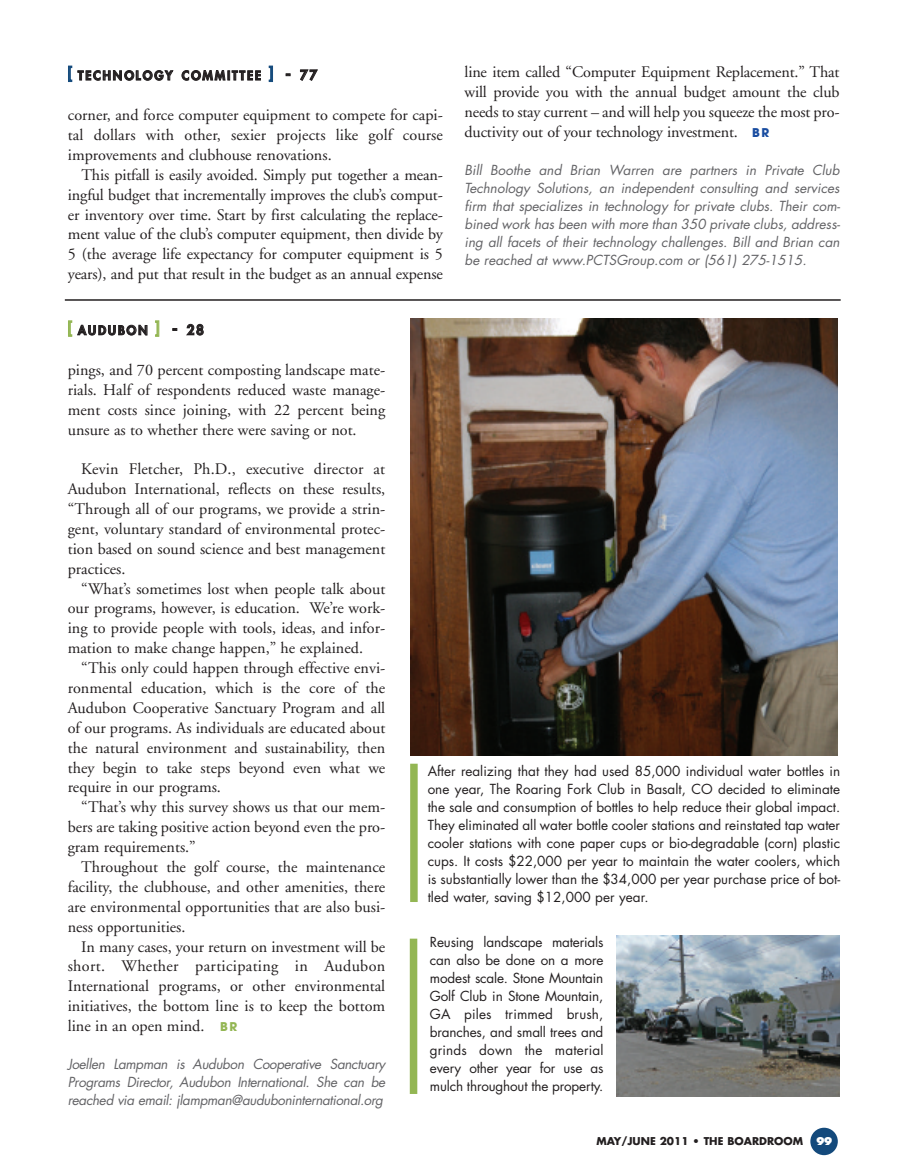
<style>
.page{position:relative;width:905px;height:1175px;background:#fff}
.page>*{position:absolute;margin:0;border:0;box-sizing:border-box;transform-origin:0 0}
.t1{font:16.2px/20px "Adobe Garamond";color:#231f20;text-align:justify}
.t2{font:13.5px/18px "Futura";color:#231f20;text-align:justify}
.t3{font:italic 13.5px/18px "Futura";letter-spacing:-.01em;color:#636366;text-align:justify}
.t4{font:800 12.3px "Futura";letter-spacing:.155em;color:#231f20}
.t5{font:700 10.5px "Futura";color:#231f20}
.s1{font-size:16.5px;color:#144a7c}
.s2{font-size:16.5px}
.s3{font-size:13.5px}
.s4{font-size:16.5px;color:#93b653}
.s5{font-family:"Avant Garde";font-weight:700;font-size:12px;color:#184ca0}
.s6{font-family:"Avant Garde";font-weight:700;font-size:12px;color:#93b653}
.s7{font-weight:800;color:#fff}
</style>
<div class="page">
<div style="left:810px;top:1127px;width:27px;height:28px;background:#144a7c;border-radius:50%"></div>
<hr style="left:65px;top:299px;width:775px;height:2px;background:#231f20">
<img style="left:411px;top:318px;width:426px;height:437px">
<img style="left:616px;top:935px;width:223px;height:162px">
<div style="left:410px;top:763px;width:7px;height:139px;background:#93b653"></div>
<div style="left:410px;top:938px;width:7px;height:156px;background:#93b653"></div>
<p class="t4" style="left:68px;top:70px;width:251px"><span class="s1">[</span> TECHNOLOGY COMMITTEE <span class="s1">]</span> <span class="s2">-</span> <span class="s3">77</span></p>
<p class="t1" style="left:68px;top:106px;width:376px">corner, and force computer equipment to compete for capi&shy;tal dollars with other, sexier projects like golf course improvements and clubhouse renovations.</p>
<p class="t1" style="left:68px;top:166px;width:376px;text-indent:14px">This pitfall is easily avoided. Simply put together a mean&shy;ingful budget that incrementally improves the club’s comput&shy;er inventory over time. Start by first calculating the replace&shy;ment value of the club’s computer equipment, then divide by 5 (the average life expectancy for computer equipment is 5 years), and put that result in the budget as an annual expense</p>
<p class="t4" style="left:68px;top:324px;width:138px"><span class="s4">[</span> AUDUBON <span class="s4">]</span> <span class="s2">-</span> <span class="s3">28</span></p>
<p class="t1" style="left:464px;top:64px;width:376px">line item called “Computer Equipment Replacement.” That will provide you with the annual budget amount the club needs to stay current – and will help you squeeze the most pro&shy;ductivity out of your technology investment. <span class="s5">BR</span></p>
<p class="t3" style="left:464px;top:162px;width:377px">Bill Boothe and Brian Warren are partners in Private Club Technology Solutions, an independent consulting and services firm that specializes in technology for private clubs. Their com&shy;bined work has been with more than 350 private clubs, address&shy;ing all facets of their technology challenges. Bill and Brian can be reached at www.PCTSGroup.com or (561) 275-1515.</p>
<p class="t1" style="left:68px;top:361px;width:319px">pings, and 70 percent composting landscape mate&shy;rials. Half of respondents reduced waste manage&shy;ment costs since joining, with 22 percent being unsure as to whether there were saving or not.</p>
<p class="t1" style="left:68px;top:460px;width:319px;text-indent:14px">Kevin Fletcher, Ph.D., executive director at Audubon International, reflects on these results, “Through all of our programs, we provide a strin&shy;gent, voluntary standard of environmental protec&shy;tion based on sound science and best management practices.</p>
<p class="t1" style="left:68px;top:580px;width:319px;text-indent:13px">“What’s sometimes lost when people talk about our programs, however, is education. We’re work&shy;ing to provide people with tools, ideas, and infor&shy;mation to make change happen,” he explained.</p>
<p class="t1" style="left:68px;top:659px;width:319px;text-indent:14px">“This only could happen through effective envi&shy;ronmental education, which is the core of the Audubon Cooperative Sanctuary Program and all of our programs. As individuals are educated about the natural environment and sustainability, then they begin to take steps beyond even what we require in our programs.</p>
<p class="t1" style="left:68px;top:798px;width:319px;text-indent:13px">“That’s why this survey shows us that our mem&shy;bers are taking positive action beyond even the pro&shy;gram requirements.”</p>
<p class="t1" style="left:68px;top:858px;width:319px;text-indent:14px">Throughout the golf course, the maintenance facility, the clubhouse, and other amenities, there are environmental opportunities that are also busi&shy;ness opportunities.</p>
<p class="t1" style="left:68px;top:937px;width:319px;text-indent:14px">In many cases, your return on investment will be short. Whether participating in Audubon International programs, or other environmental initiatives, the bottom line is to keep the bottom line in an open mind. <span class="s6">BR</span></p>
<p class="t3" style="left:68px;top:1056px;width:319px">Joellen Lampman is Audubon Cooperative Sanctuary Programs Director, Audubon International. She can be reached via email: jlampman@auduboninternational.org</p>
<p class="t2" style="left:427px;top:763px;width:414px">After realizing that they had used 85,000 individual water bottles in one year, The Roaring Fork Club in Basalt, CO decided to eliminate the sale and consumption of bottles to help reduce their global impact.<br>They eliminated all water bottle cooler stations and reinstated tap water cooler stations with cone paper cups or bio-degradable (corn) plastic cups. It costs $22,000 per year to maintain the water coolers, which is substantially lower than the $34,000 per year purchase price of bot&shy;tled water, saving $12,000 per year.</p>
<p class="t2" style="left:430px;top:934px;width:175px">Reusing landscape materials can also be done on a more modest scale. Stone Mountain Golf Club in Stone Mountain, GA piles trimmed brush, branches, and small trees and grinds down the material every other year for use as mulch throughout the property.</p>
<p class="t5" style="left:596px;top:1136px;width:237px">MAY/JUNE 2011 • THE BOARDROOM <span class="s7">99</span></p>
</div>
